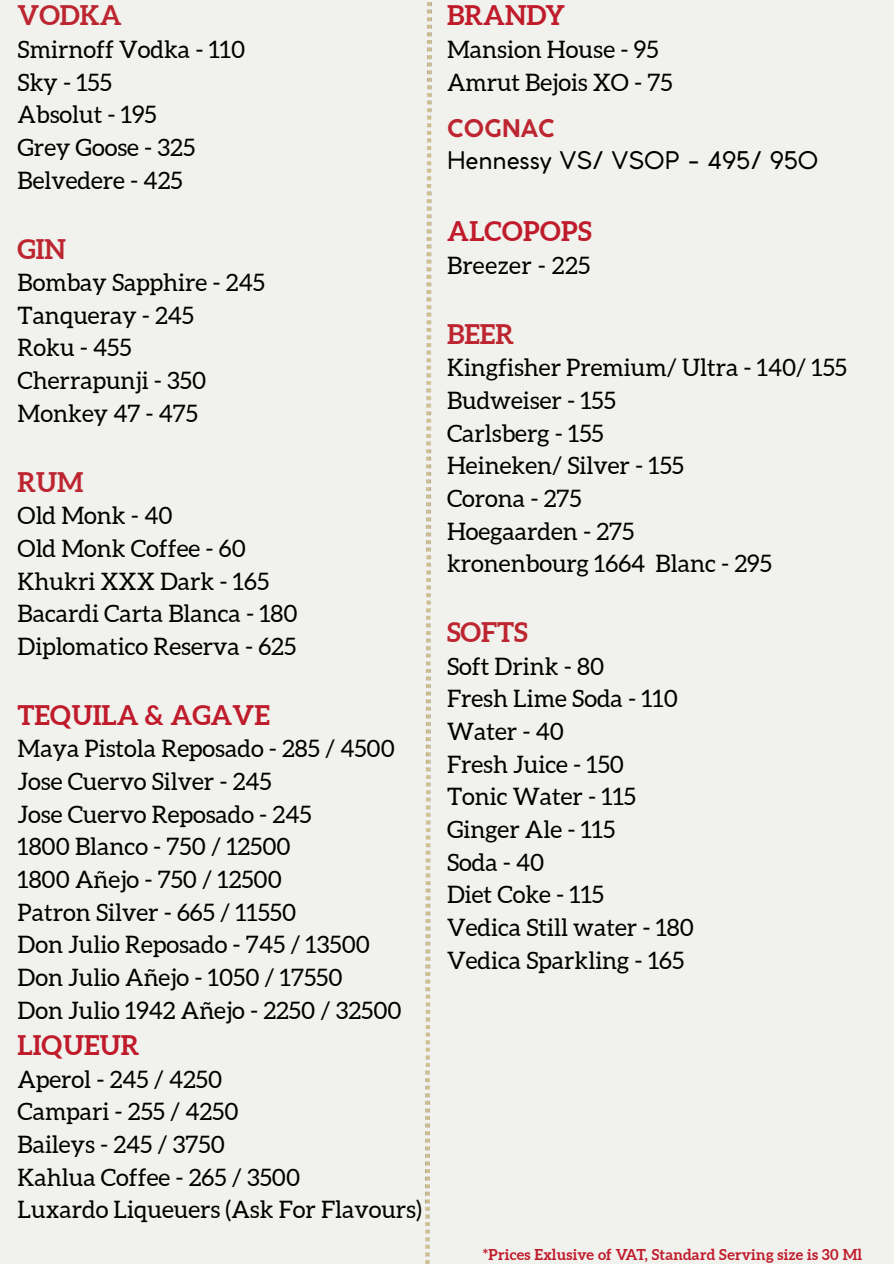
<style>
.page{position:relative;width:894px;height:1264px;background:#fff}
.page>*{position:absolute;margin:0;border:0;box-sizing:border-box;transform-origin:0 0}
.t1{font:700 27px "Aleo";color:#bf1b2b}
.t2{font:700 27px "Aleo";color:#bd2631}
.t3{font:24px/32.7px "Aleo";color:#000}
.t4{font:24px "Coco Gothic";color:#000}
.t5{font:700 24px "Coco Gothic";color:#bd2631}
.t6{font:700 15px "Aleo";letter-spacing:.015em;color:#bf1b2b}
</style>
<div class="page">
<div style="left:0;top:0;width:893px;height:1263px;background:#f1f1ed"></div>
<img style="left:426px;top:2px;width:5px;height:1261px">
<p class="t2" style="left:18px;top:0;width:106px">VODKA</p>
<p class="t3" style="left:18px;top:33px;width:229px">Smirnoff Vodka - 110<br>Sky - 155<br>Absolut - 195<br>Grey Goose - 325<br>Belvedere - 425</p>
<p class="t2" style="left:18px;top:233px;width:50px">GIN</p>
<p class="t3" style="left:18px;top:266px;width:249px">Bombay Sapphire - 245<br>Tanqueray - 245<br>Roku - 455<br>Cherrapunji - 350<br>Monkey 47 - 475</p>
<p class="t2" style="left:18px;top:466px;width:67px">RUM</p>
<p class="t3" style="left:18px;top:499px;width:281px">Old Monk - 40<br>Old Monk Coffee - 60<br>Khukri XXX Dark - 165<br>Bacardi Carta Blanca - 180<br>Diplomatico Reserva - 625</p>
<p class="t1" style="left:18px;top:699px;width:254px">TEQUILA &amp; AGAVE</p>
<p class="t3" style="left:18px;top:732px;width:385px">Maya Pistola Reposado - 285 / 4500<br>Jose Cuervo Silver - 245<br>Jose Cuervo Reposado - 245<br>1800 Blanco - 750 / 12500<br>1800 Añejo - 750 / 12500<br>Patron Silver - 665 / 11550<br>Don Julio Reposado - 745 / 13500<br>Don Julio Añejo - 1050 / 17550<br>Don Julio 1942 Añejo - 2250 / 32500</p>
<p class="t1" style="left:18px;top:1029px;width:123px">LIQUEUR</p>
<p class="t3" style="left:18px;top:1062px;width:406px">Aperol - 245 / 4250<br>Campari - 255 / 4250<br>Baileys - 245 / 3750<br>Kahlua Coffee - 265 / 3500<br>Luxardo Liqueuers (Ask For Flavours)</p>
<p class="t1" style="left:447px;top:0;width:120px">BRANDY</p>
<p class="t3" style="left:447px;top:33px;width:227px">Mansion House - 95<br>Amrut Bejois XO - 75</p>
<p class="t5" style="left:447px;top:110px;width:109px">COGNAC</p>
<p class="t4" style="left:447px;top:142px;width:373px">Hennessy VS/ VSOP - 495/ 950</p>
<p class="t1" style="left:447px;top:216px;width:146px">ALCOPOPS</p>
<p class="t3" style="left:447px;top:249px;width:145px">Breezer - 225</p>
<p class="t2" style="left:447px;top:318px;width:68px">BEER</p>
<p class="t3" style="left:447px;top:351px;width:401px">Kingfisher Premium/ Ultra - 140/ 155<br>Budweiser - 155<br>Carlsberg - 155<br>Heineken/ Silver - 155<br>Corona - 275<br>Hoegaarden - 275<br>kronenbourg 1664 Blanc - 295</p>
<p class="t2" style="left:447px;top:616px;width:82px">SOFTS</p>
<p class="t3" style="left:447px;top:649px;width:248px">Soft Drink - 80<br>Fresh Lime Soda - 110<br>Water - 40<br>Fresh Juice - 150<br>Tonic Water - 115<br>Ginger Ale - 115<br>Soda - 40<br>Diet Coke - 115<br>Vedica Still water - 180<br>Vedica Sparkling - 165</p>
<p class="t6" style="left:483px;top:1245px;width:380px">*Prices Exlusive of VAT, Standard Serving size is 30 Ml</p>
</div>
